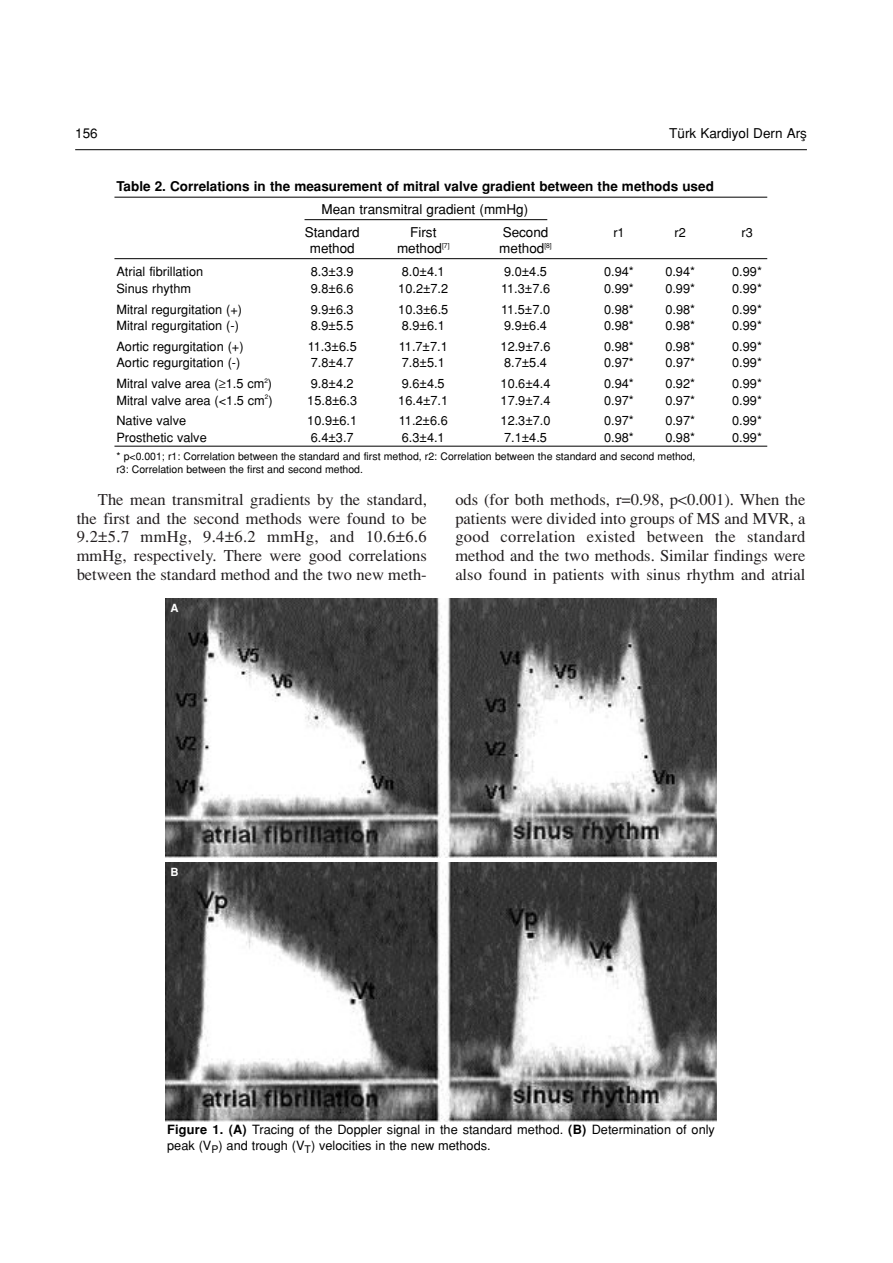
<style>
.page{position:relative;width:893px;height:1263px;background:#fff}
.page>*{position:absolute;margin:0;border:0;box-sizing:border-box;transform-origin:0 0}
.t1{font:16.5px/18.8px "Times Turk";color:#231f20;text-align:justify}
.t2{font:13.5px/23.1px "Helvetica Turk";color:#000}
.t3{font:13.5px "Helvetica Turk B";color:#000}
.t4{font:12.75px/15.8px "Helvetica Turk";color:#000}
.t5{font:11.25px "Helvetica Turk B";color:#fff}
.t6{font:10.5px/13.5px "Helvetica Turk";color:#000}
.s1{font-family:"Helvetica Turk B"}
</style>
<div class="page">
<img style="left:166px;top:599px;width:550px;height:259px">
<img style="left:166px;top:863px;width:550px;height:259px">
<hr style="left:304px;top:219px;width:243px;height:1px;background:#000">
<hr style="left:114px;top:258px;width:653px;height:1px;background:#000">
<hr style="left:114px;top:197px;width:653px;height:1px;background:#000">
<hr style="left:114px;top:446px;width:653px;height:1px;background:#000">
<hr style="left:75px;top:149px;width:731px;height:1px;background:#000">
<p class="t2" style="left:75px;top:123px;width:24px">156</p>
<p class="t2" style="left:669px;top:123px;width:139px">Türk Kardiyol Dern Arfl</p>
<p class="t3" style="left:116px;top:180px;width:599px">Table 2. Correlations in the measurement of mitral valve gradient between the methods used</p>
<p class="t2" style="left:305px;top:198px;width:225px;text-indent:17px">Mean transmitral gradient (mmHg)<br>Standard</p>
<p class="t2" style="left:410px;top:221px;width:28px">First</p>
<p class="t2" style="left:502px;top:221px;width:47px">Second</p>
<p class="t4" style="left:613px;top:225px;width:13px">r1</p>
<p class="t4" style="left:674px;top:225px;width:13px">r2</p>
<p class="t4" style="left:741px;top:225px;width:13px">r3</p>
<p class="t2" style="left:310px;top:238px;width:47px">method</p>
<p class="t2" style="left:397px;top:238px;width:54px">method<sup>[7]</sup></p>
<p class="t2" style="left:499px;top:238px;width:54px">method<sup>[8]</sup></p>
<p class="t4" style="left:116px;top:265px;width:88px">Atrial fibrillation</p>
<p class="t4" style="left:311px;top:265px;width:44px">8.3±3.9</p>
<p class="t4" style="left:402px;top:265px;width:44px">8.0±4.1</p>
<p class="t4" style="left:504px;top:265px;width:44px">9.0±4.5</p>
<p class="t4" style="left:604px;top:265px;width:31px">0.94*</p>
<p class="t4" style="left:665px;top:265px;width:31px">0.94*</p>
<p class="t4" style="left:732px;top:265px;width:31px">0.99*</p>
<p class="t4" style="left:116px;top:281px;width:76px">Sinus rhythm</p>
<p class="t4" style="left:311px;top:281px;width:44px">9.8±6.6</p>
<p class="t4" style="left:398px;top:281px;width:51px">10.2±7.2</p>
<p class="t4" style="left:501px;top:281px;width:51px">11.3±7.6</p>
<p class="t4" style="left:604px;top:281px;width:31px">0.99*</p>
<p class="t4" style="left:665px;top:281px;width:31px">0.99*</p>
<p class="t4" style="left:732px;top:281px;width:31px">0.99*</p>
<p class="t4" style="left:116px;top:302px;width:127px">Mitral regurgitation (+)</p>
<p class="t4" style="left:311px;top:302px;width:44px">9.9±6.3</p>
<p class="t4" style="left:398px;top:302px;width:51px">10.3±6.5</p>
<p class="t4" style="left:501px;top:302px;width:51px">11.5±7.0</p>
<p class="t4" style="left:604px;top:302px;width:31px">0.98*</p>
<p class="t4" style="left:665px;top:302px;width:31px">0.98*</p>
<p class="t4" style="left:732px;top:302px;width:31px">0.99*</p>
<p class="t4" style="left:116px;top:319px;width:124px">Mitral regurgitation (-)</p>
<p class="t4" style="left:311px;top:319px;width:44px">8.9±5.5</p>
<p class="t4" style="left:402px;top:319px;width:44px">8.9±6.1</p>
<p class="t4" style="left:504px;top:319px;width:44px">9.9±6.4</p>
<p class="t4" style="left:604px;top:319px;width:31px">0.98*</p>
<p class="t4" style="left:665px;top:319px;width:31px">0.98*</p>
<p class="t4" style="left:732px;top:319px;width:31px">0.99*</p>
<p class="t4" style="left:116px;top:339px;width:129px">Aortic regurgitation (+)</p>
<p class="t4" style="left:308px;top:339px;width:51px">11.3±6.5</p>
<p class="t4" style="left:399px;top:339px;width:51px">11.7±7.1</p>
<p class="t4" style="left:500px;top:339px;width:51px">12.9±7.6</p>
<p class="t4" style="left:604px;top:339px;width:31px">0.98*</p>
<p class="t4" style="left:665px;top:339px;width:31px">0.98*</p>
<p class="t4" style="left:732px;top:339px;width:31px">0.99*</p>
<p class="t4" style="left:116px;top:356px;width:125px">Aortic regurgitation (-)</p>
<p class="t4" style="left:311px;top:356px;width:44px">7.8±4.7</p>
<p class="t4" style="left:402px;top:356px;width:44px">7.8±5.1</p>
<p class="t4" style="left:504px;top:356px;width:44px">8.7±5.4</p>
<p class="t4" style="left:604px;top:356px;width:31px">0.97*</p>
<p class="t4" style="left:665px;top:356px;width:31px">0.97*</p>
<p class="t4" style="left:732px;top:356px;width:31px">0.99*</p>
<p class="t4" style="left:116px;top:377px;width:157px">Mitral valve area (≥1.5 cm<sup>2</sup>)</p>
<p class="t4" style="left:311px;top:377px;width:44px">9.8±4.2</p>
<p class="t4" style="left:402px;top:377px;width:44px">9.6±4.5</p>
<p class="t4" style="left:500px;top:377px;width:51px">10.6±4.4</p>
<p class="t4" style="left:604px;top:377px;width:31px">0.94*</p>
<p class="t4" style="left:665px;top:377px;width:31px">0.92*</p>
<p class="t4" style="left:732px;top:377px;width:31px">0.99*</p>
<p class="t4" style="left:116px;top:393px;width:158px">Mitral valve area (&lt;1.5 cm<sup>2</sup>)</p>
<p class="t4" style="left:307px;top:393px;width:51px">15.8±6.3</p>
<p class="t4" style="left:398px;top:393px;width:51px">16.4±7.1</p>
<p class="t4" style="left:500px;top:393px;width:51px">17.9±7.4</p>
<p class="t4" style="left:604px;top:393px;width:31px">0.97*</p>
<p class="t4" style="left:665px;top:393px;width:31px">0.97*</p>
<p class="t4" style="left:732px;top:393px;width:31px">0.99*</p>
<p class="t4" style="left:116px;top:414px;width:71px">Native valve</p>
<p class="t4" style="left:307px;top:414px;width:51px">10.9±6.1</p>
<p class="t4" style="left:399px;top:414px;width:51px">11.2±6.6</p>
<p class="t4" style="left:500px;top:414px;width:51px">12.3±7.0</p>
<p class="t4" style="left:604px;top:414px;width:31px">0.97*</p>
<p class="t4" style="left:665px;top:414px;width:31px">0.97*</p>
<p class="t4" style="left:732px;top:414px;width:31px">0.99*</p>
<p class="t4" style="left:116px;top:430px;width:92px">Prosthetic valve</p>
<p class="t4" style="left:311px;top:430px;width:44px">6.4±3.7</p>
<p class="t4" style="left:402px;top:430px;width:44px">6.3±4.1</p>
<p class="t4" style="left:504px;top:430px;width:44px">7.1±4.5</p>
<p class="t4" style="left:604px;top:430px;width:31px">0.98*</p>
<p class="t4" style="left:665px;top:430px;width:31px">0.98*</p>
<p class="t4" style="left:732px;top:430px;width:31px">0.99*</p>
<p class="t6" style="left:116px;top:450px;width:580px">* p&lt;0.001; r1: Correlation between the standard and first method, r2: Correlation between the standard and second method, r3: Correlation between the first and second method.</p>
<p class="t1" style="left:77px;top:492px;width:351px;text-indent:21px">The mean transmitral gradients by the standard, the first and the second methods were found to be 9.2±5.7 mmHg, 9.4±6.2 mmHg, and 10.6±6.6 mmHg, respectively. There were good correlations between the standard method and the two new meth-</p>
<p class="t1" style="left:455px;top:492px;width:351px">ods (for both methods, r=0.98, p&lt;0.001). When the patients were divided into groups of MS and MVR, a good correlation existed between the standard method and the two methods. Similar findings were also found in patients with sinus rhythm and atrial</p>
<p class="t5" style="left:170px;top:603px;width:10px">A</p>
<p class="t5" style="left:170px;top:867px;width:10px">B</p>
<p class="t4" style="left:167px;top:1123px;width:549px"><span class="s1">Figure 1. (A)</span> Tracing of the Doppler signal in the standard method. <span class="s1">(B)</span> Determination of only peak (V<sub>P</sub>) and trough (V<sub>T</sub>) velocities in the new methods.</p>
</div>
